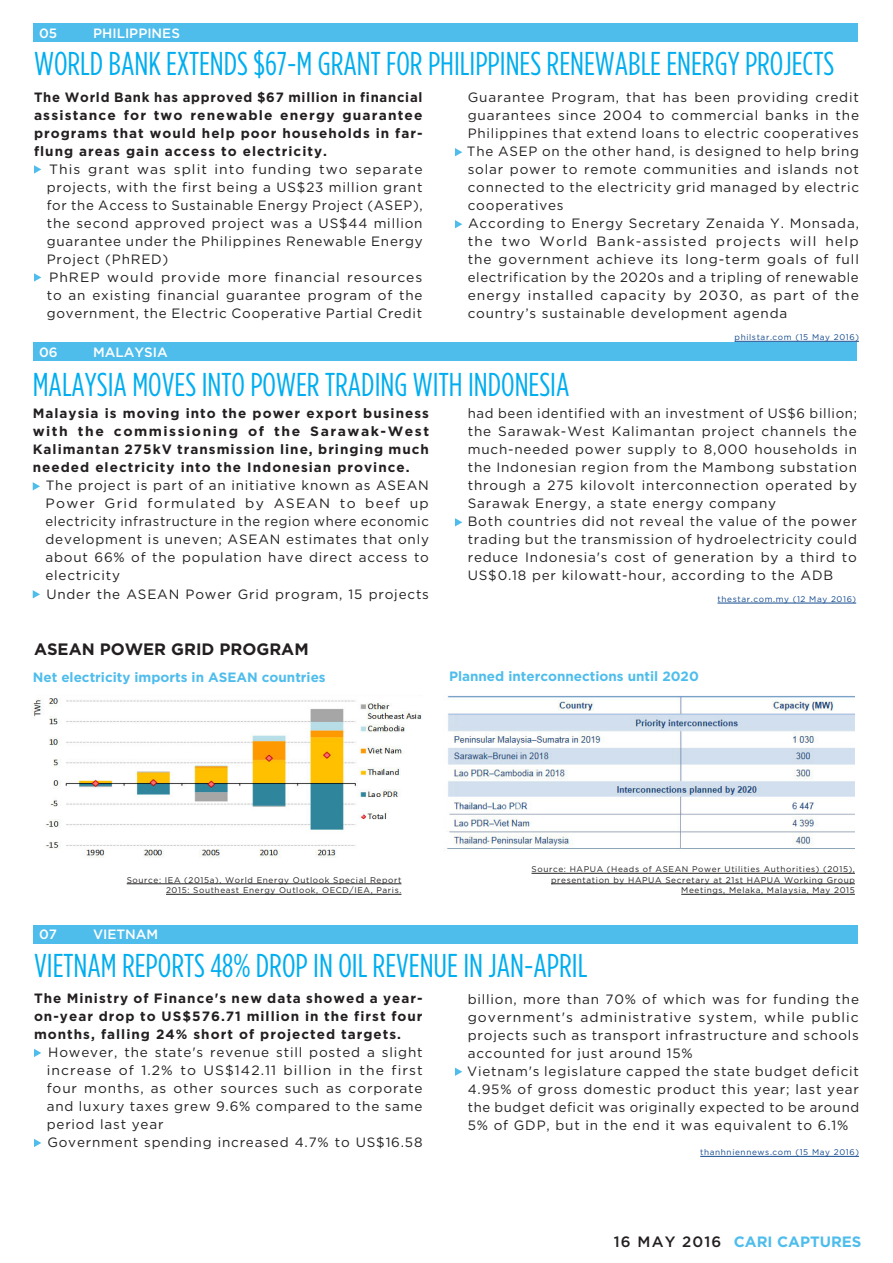
<style>
.page{position:relative;width:893px;height:1263px;background:#fff}
.page>*{position:absolute;margin:0;border:0;box-sizing:border-box;transform-origin:0 0}
.Article_TITLE{font:condensed 33px "Gotham HTF";color:#00aeef}
.SOURCE{font:700 16.5px "Gotham HTF";color:#231f20}
.Page_Header{font:700 15px "Gotham HTF";color:#4fbdec}
.Pointform{font:13.5px/18px "Gotham HTF";letter-spacing:.06em;color:#231f20;text-align:justify}
.BODYCOPY{font:700 13.5px/18px "Gotham HTF";letter-spacing:.075em;color:#231f20;text-align:justify}
.SOURCE-2{font:700 13.5px "Gotham HTF";color:#4fbdec}
.Article_TITLE-2{font:500 13.5px "Gotham HTF";color:#fff}
.SOURCE-3{font:8.25px/10.5px "Gotham HTF";letter-spacing:.075em;color:#231f20;text-align:right}
.SOURCE-4{font:8.25px "Gotham HTF";letter-spacing:.075em;color:#12498e}
.s1{font-weight:500;color:#231f20}
</style>
<div class="page">
<svg style="left:455px;top:148px;width:7px;height:8px"></svg>
<svg style="left:455px;top:220px;width:7px;height:8px"></svg>
<svg style="left:33px;top:482px;width:7px;height:8px"></svg>
<svg style="left:33px;top:590px;width:7px;height:8px"></svg>
<div style="left:33px;top:342px;width:824px;height:19px;background:#4fbdec"></div>
<hr style="left:735px;top:341px;width:124px;height:1px;background:#12498e">
<hr style="left:700px;top:1156px;width:159px;height:1px;background:#12498e">
<svg style="left:34px;top:165px;width:7px;height:9px"></svg>
<svg style="left:34px;top:273px;width:7px;height:9px"></svg>
<svg style="left:34px;top:1049px;width:7px;height:8px"></svg>
<svg style="left:34px;top:1139px;width:7px;height:8px"></svg>
<div style="left:33px;top:23px;width:825px;height:19px;background:#4fbdec"></div>
<div style="left:33px;top:925px;width:825px;height:19px;background:#4fbdec"></div>
<svg style="left:455px;top:1067px;width:7px;height:9px"></svg>
<svg style="left:455px;top:518px;width:7px;height:8px"></svg>
<hr style="left:717px;top:603px;width:139px;height:1px;background:#12498e">
<img style="left:33px;top:698px;width:390px;height:159px">
<img style="left:447px;top:695px;width:407px;height:154px">
<hr style="left:127px;top:883px;width:274px;height:1px;background:#231f20">
<hr style="left:166px;top:894px;width:235px;height:1px;background:#231f20">
<hr style="left:531px;top:873px;width:324px;height:1px;background:#231f20">
<hr style="left:551px;top:883px;width:304px;height:1px;background:#231f20">
<hr style="left:681px;top:894px;width:174px;height:1px;background:#231f20">
<p class="Article_TITLE-2" style="left:39px;top:25px;width:20px">05</p>
<p class="Article_TITLE-2" style="left:93px;top:25px;width:88px">PHILIPPINES</p>
<p class="Article_TITLE" style="left:34px;top:46px;width:802px">WORLD BANK EXTENDS $67-M GRANT FOR PHILIPPINES RENEWABLE ENERGY PROJECTS</p>
<p class="BODYCOPY" style="left:34px;top:87px;width:390px">The World Bank has approved $67 million in financial assistance for two renewable energy guarantee programs that would help poor households in far&shy;flung areas gain access to electricity.</p>
<p class="Pointform" style="left:47px;top:160px;width:377px">This grant was split into funding two separate projects, with the first being a US$23 million grant for the Access to Sustainable Energy Project (ASEP), the second approved project was a US$44 million guarantee under the Philippines Renewable Energy Project (PhRED)</p>
<p class="Pointform" style="left:47px;top:268px;width:377px">PhREP would provide more financial resources to an existing financial guarantee program of the government, the Electric Cooperative Partial Credit</p>
<p class="Article_TITLE-2" style="left:39px;top:345px;width:20px">06</p>
<p class="Article_TITLE-2" style="left:93px;top:345px;width:76px">MALAYSIA</p>
<p class="Pointform" style="left:468px;top:88px;width:393px">Guarantee Program, that has been providing credit guarantees since 2004 to commercial banks in the Philippines that extend loans to electric cooperatives</p>
<p class="Pointform" style="left:467px;top:142px;width:394px">The ASEP on the other hand, is designed to help bring solar power to remote communities and islands not connected to the electricity grid managed by electric cooperatives</p>
<p class="Pointform" style="left:468px;top:214px;width:393px">According to Energy Secretary Zenaida Y. Monsada, the two World Bank-assisted projects will help the government achieve its long-term goals of full electrification by the 2020s and a tripling of renewable energy installed capacity by 2030, as part of the country’s sustainable development agenda</p>
<p class="SOURCE-4" style="left:735px;top:333px;width:126px">philstar.com (15 May 2016)</p>
<p class="Article_TITLE" style="left:33px;top:367px;width:538px">MALAYSIA MOVES INTO POWER TRADING WITH INDONESIA</p>
<p class="BODYCOPY" style="left:33px;top:404px;width:398px">Malaysia is moving into the power export business with the commissioning of the Sarawak-West Kalimantan 275kV transmission line, bringing much needed electricity into the Indonesian province.</p>
<p class="Pointform" style="left:45px;top:476px;width:385px">The project is part of an initiative known as ASEAN Power Grid formulated by ASEAN to beef up electricity infrastructure in the region where economic development is uneven; ASEAN estimates that only about 66% of the population have direct access to electricity</p>
<p class="Pointform" style="left:46px;top:584px;width:384px">Under the ASEAN Power Grid program, 15 projects</p>
<p class="SOURCE" style="left:34px;top:640px;width:276px">ASEAN POWER GRID PROGRAM</p>
<p class="Pointform" style="left:468px;top:404px;width:391px">had been identified with an investment of US$6 billion; the Sarawak-West Kalimantan project channels the much-needed power supply to 8,000 households in the Indonesian region from the Mambong substation through a 275 kilovolt interconnection operated by Sarawak Energy, a state energy company</p>
<p class="Pointform" style="left:468px;top:512px;width:391px">Both countries did not reveal the value of the power trading but the transmission of hydroelectricity could reduce Indonesia's cost of generation by a third to US$0.18 per kilowatt-hour, according to the ADB</p>
<p class="SOURCE-4" style="left:717px;top:594px;width:140px">thestar.com.my (12 May 2016)</p>
<p class="SOURCE-2" style="left:33px;top:669px;width:294px">Net electricity imports in ASEAN countries</p>
<p class="SOURCE-2" style="left:449px;top:668px;width:251px">Planned interconnections until 2020</p>
<p class="SOURCE-3" style="left:127px;top:874px;width:276px">Source: IEA (2015a), World Energy Outlook Special Report<br>2015: Southeast Energy Outlook, OECD/IEA, Paris.</p>
<p class="Article_TITLE-2" style="left:39px;top:926px;width:19px">07</p>
<p class="Article_TITLE-2" style="left:93px;top:926px;width:67px">VIETNAM</p>
<p class="SOURCE-3" style="left:531px;top:864px;width:325px">Source: HAPUA (Heads of ASEAN Power Utilities Authorities) (2015), presentation by HAPUA Secretary at 21st HAPUA Working Group</p>
<p class="SOURCE-3" style="left:681px;top:885px;width:175px">Meetings, Melaka, Malaysia, May 2015</p>
<p class="Article_TITLE" style="left:34px;top:947px;width:555px">VIETNAM REPORTS 48% DROP IN OIL REVENUE IN JAN-APRIL</p>
<p class="BODYCOPY" style="left:34px;top:989px;width:390px">The Ministry of Finance's new data showed a year&shy;on-year drop to US$576.71 million in the first four months, falling 24% short of projected targets.</p>
<p class="Pointform" style="left:47px;top:1043px;width:377px">However, the state's revenue still posted a slight increase of 1.2% to US$142.11 billion in the first four months, as other sources such as corporate and luxury taxes grew 9.6% compared to the same period last year</p>
<p class="Pointform" style="left:47px;top:1133px;width:377px">Government spending increased 4.7% to US$16.58</p>
<p class="Pointform" style="left:468px;top:990px;width:393px">billion, more than 70% of which was for funding the government's administrative system, while public projects such as transport infrastructure and schools accounted for just around 15%</p>
<p class="Pointform" style="left:467px;top:1062px;width:393px">Vietnam's legislature capped the state budget deficit 4.95% of gross domestic product this year; last year the budget deficit was originally expected to be around 5% of GDP, but in the end it was equivalent to 6.1%</p>
<p class="SOURCE-4" style="left:700px;top:1148px;width:160px">thanhniennews.com (15 May 2016)</p>
<p class="Page_Header" style="left:614px;top:1233px;width:249px"><span class="s1">16 MAY 2016</span> CARI CAPTURES</p>
</div>
